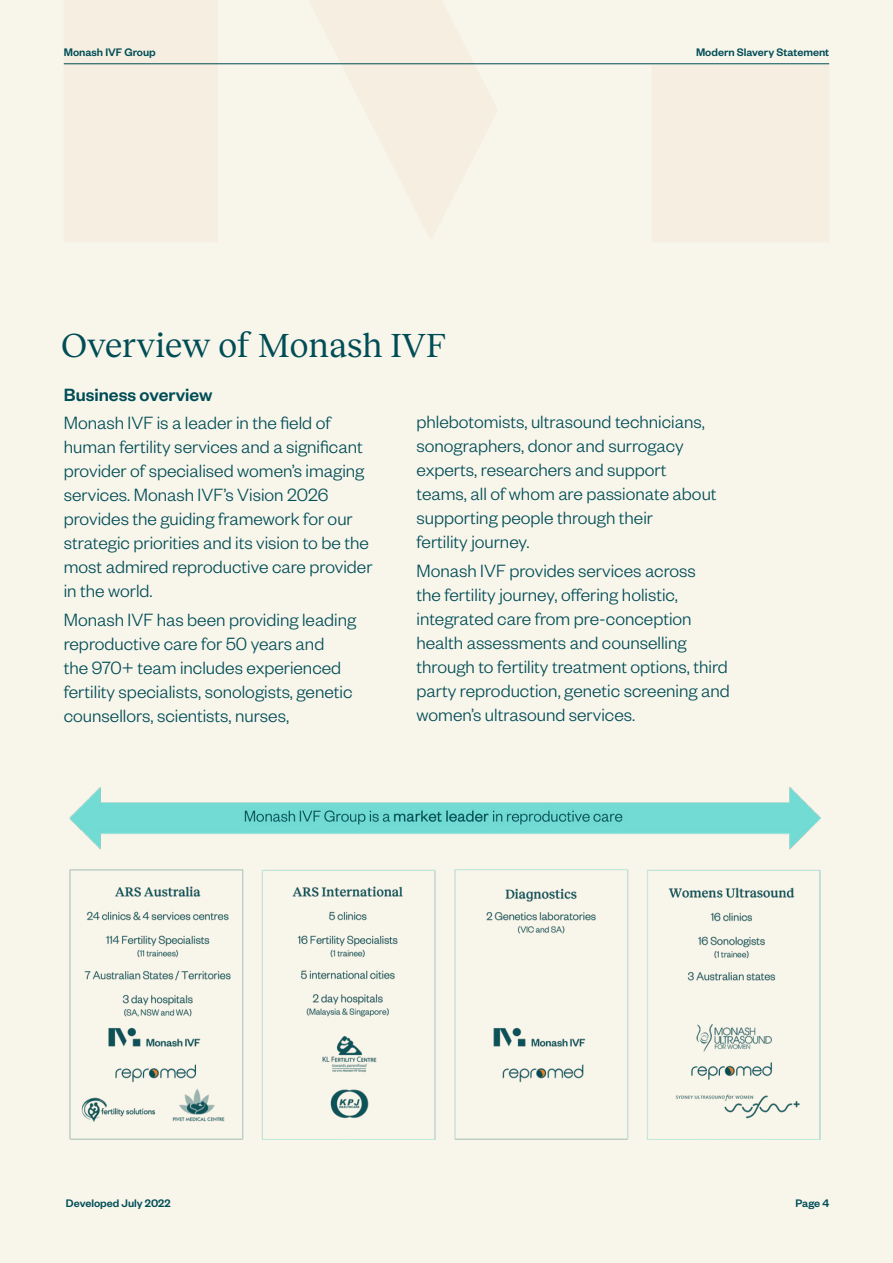
<style>
.page{position:relative;width:893px;height:1263px;background:#f8f5eb}
.page>*{position:absolute;margin:0;border:0;box-sizing:border-box;transform-origin:0 0}
.t1{font:34.5px "Reckless";color:#004d56}
.t2{font:300 19.5px/24px "Founders Grotesk";color:#004d56}
.t3{font:500 19.5px "Founders Grotesk";color:#004d56}
.t4{font:500 12px "Founders Grotesk";color:#004d56}
</style>
<div class="page">
<svg style="left:64px;top:64px;width:765px;height:1px"></svg>
<img style="left:69px;top:787px;width:752px;height:352px">
<hr style="left:64px;top:63px;width:765px;height:1px;background:#004d56">
<p class="t4" style="left:64px;top:45px;width:94px">Monash IVF Group</p>
<p class="t4" style="left:696px;top:45px;width:135px">Modern Slavery Statement</p>
<h1 class="t1" style="left:62px;top:321px;width:385px">Overview of Monash IVF</h1>
<p class="t3" style="left:64px;top:383px;width:150px">Business overview</p>
<p class="t2" style="left:64px;top:410px;width:310px">Monash IVF is a leader in the field of human fertility services and a significant provider of specialised women’s imaging services. Monash IVF’s Vision 2026 provides the guiding framework for our strategic priorities and its vision to be the most admired reproductive care provider in the world.</p>
<p class="t2" style="left:64px;top:606px;width:294px">Monash IVF has been providing leading reproductive care for 50 years and<br>the 970+ team includes experienced fertility specialists, sonologists, genetic counsellors, scientists, nurses,</p>
<p class="t2" style="left:416px;top:409px;width:302px">phlebotomists, ultrasound technicians, sonographers, donor and surrogacy experts, researchers and support teams, all of whom are passionate about supporting people through their<br>fertility journey.</p>
<p class="t2" style="left:416px;top:557px;width:315px">Monash IVF provides services across<br>the fertility journey, offering holistic, integrated care from pre-conception health assessments and counselling through to fertility treatment options, third party reproduction, genetic screening and women’s ultrasound services.</p>
<p class="t4" style="left:66px;top:1195px;width:106px">Developed July 2022</p>
<p class="t4" style="left:795px;top:1195px;width:35px">Page 4</p>
</div>
